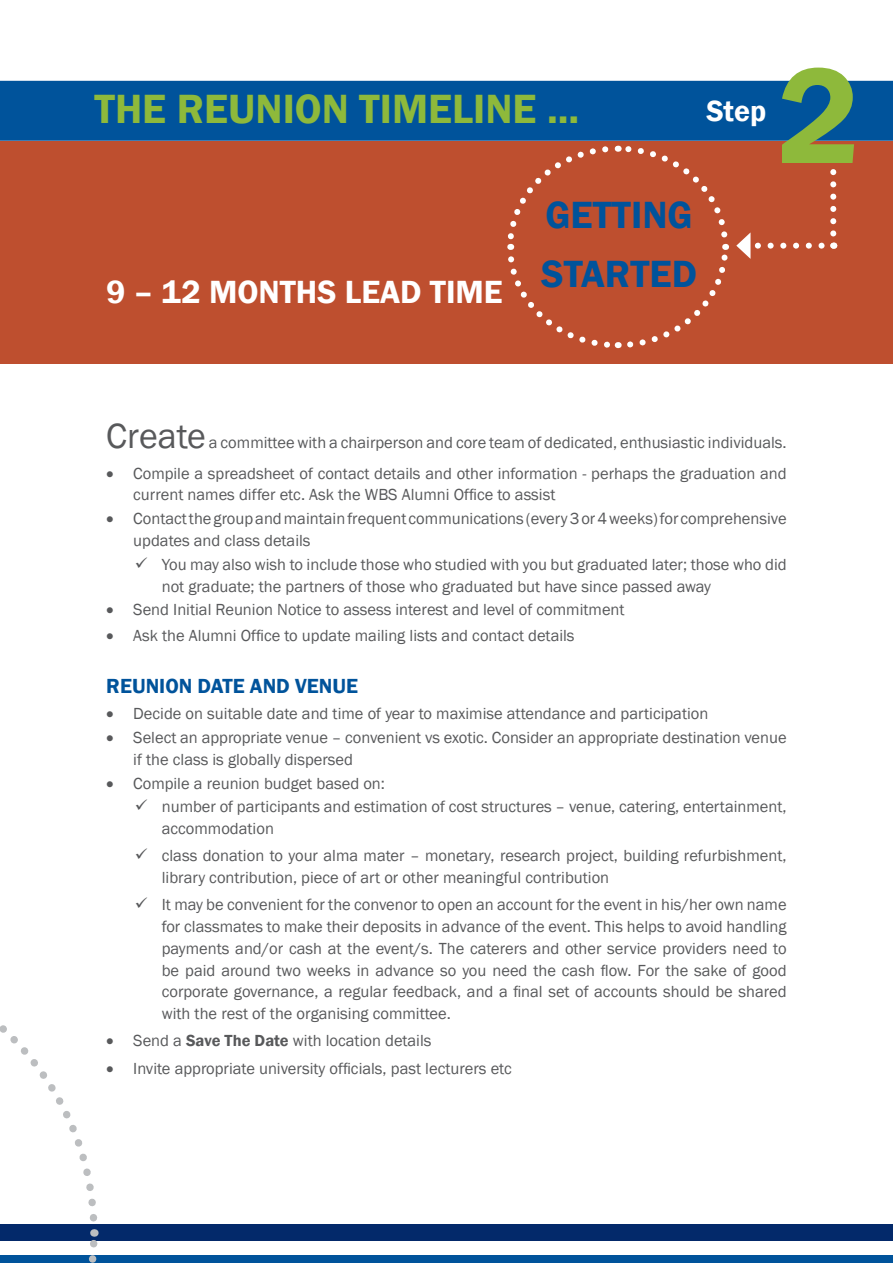
<style>
.page{position:relative;width:893px;height:1263px;background:#fff}
.page>*{position:absolute;margin:0;border:0;box-sizing:border-box;transform-origin:0 0}
.t1{font:600 141px "Franklin Gothic";color:#8eb93b}
.t2{font:600 42px "Franklin Gothic";color:#8eb93b}
.t3{font:600 39px/58.3px "Franklin Gothic";color:#00539b}
.t4{font:600 33px "Franklin Gothic";color:#fff}
.t5{font:600 30px "Franklin Gothic";color:#fff}
.t6{font:600 21px "Franklin Gothic";color:#00539b}
.t7{font:16.5px/21.8px "Franklin Gothic";color:#58595b}
.s1{font-size:36px}
.s2{font-weight:600}
</style>
<div class="page">
<div style="left:0;top:1255px;width:893px;height:8px;background:#00539b"></div>
<div style="left:0;top:81px;width:893px;height:60px;background:#00539b"></div>
<div style="left:0;top:1225px;width:893px;height:16px;background:#03296a"></div>
<div style="left:0;top:141px;width:893px;height:223px;background:#be4f2f"></div>
<svg style="left:758px;top:243px;width:67px;height:6px"></svg>
<svg style="left:507px;top:145px;width:243px;height:204px"></svg>
<svg style="left:830px;top:146px;width:6px;height:88px"></svg>
<svg style="left:0;top:1025px;width:101px;height:238px"></svg>
<h2 class="t2" style="left:95px;top:83px;width:133px">THE REUNI</h2>
<h2 class="t2" style="left:295px;top:83px;width:156px">ON TIMELINE</h2>
<h2 class="t2" style="left:547px;top:83px;width:34px">...</h2>
<h3 class="t5" style="left:706px;top:93px;width:61px">Step</h3>
<h3 class="t4" style="left:106px;top:271px;width:395px">9 – 12 MONTHS LEAD TIME</h3>
<h3 class="t3" style="left:541px;top:187px;width:157px">GETTIN G<br>STARTED</h3>
<h1 class="t1" style="left:777px;top:29px;width:84px">2</h1>
<p class="t7" style="left:106px;top:432px;width:682px"><span class="s1">Create</span> a committee with a chairperson and core team of dedicated, enthusiastic individuals.</p>
<p class="t7" style="left:133px;top:463px;width:655px;text-indent:-27px">• Compile a spreadsheet of contact details and other information - perhaps the graduation and current names differ etc. Ask the WBS Alumni Office to assist</p>
<p class="t7" style="left:133px;top:508px;width:655px;text-indent:-27px">• Contact the group and maintain frequent communications (every 3 or 4 weeks) for comprehensive updates and class details</p>
<p class="t7" style="left:162px;top:554px;width:626px;text-indent:-27px">✓ You may also wish to include those who studied with you but graduated later; those who did not graduate; the partners of those who graduated but have since passed away</p>
<p class="t7" style="left:106px;top:599px;width:520px">• Send Initial Reunion Notice to assess interest and level of commitment</p>
<p class="t7" style="left:106px;top:625px;width:470px">• Ask the Alumni Office to update mailing lists and contact details</p>
<p class="t6" style="left:106px;top:673px;width:26px">REUNI</p>
<p class="t6" style="left:165px;top:673px;width:155px">ON DATE AND VENUE</p>
<p class="t7" style="left:106px;top:703px;width:604px">• Decide on suitable date and time of year to maximise attendance and participation</p>
<p class="t7" style="left:133px;top:727px;width:655px;text-indent:-27px">• Select an appropriate venue – convenient vs exotic. Consider an appropriate destination venue if the class is globally dispersed</p>
<p class="t7" style="left:106px;top:772px;width:280px">• Compile a reunion budget based on:</p>
<p class="t7" style="left:162px;top:796px;width:626px;text-indent:-27px">✓ number of participants and estimation of cost structures – venue, catering, entertainment, accommodation</p>
<p class="t7" style="left:162px;top:845px;width:626px;text-indent:-27px">✓ class donation to your alma mater – monetary, research project, building refurbishment, library contribution, piece of art or other meaningful contribution</p>
<p class="t7" style="left:162px;top:894px;width:626px;text-align:justify;text-indent:-27px">✓ It may be convenient for the convenor to open an account for the event in his/her own name for classmates to make their deposits in advance of the event. This helps to avoid handling payments and/or cash at the event/s. The caterers and other service providers need to be paid around two weeks in advance so you need the cash flow. For the sake of good corporate governance, a regular feedback, and a final set of accounts should be shared with the rest of the organising committee.</p>
<p class="t7" style="left:106px;top:1030px;width:327px">• Send a <span class="s2">Save The Date</span> with location details</p>
<p class="t7" style="left:106px;top:1058px;width:407px">• Invite appropriate university officials, past lecturers etc</p>
</div>
